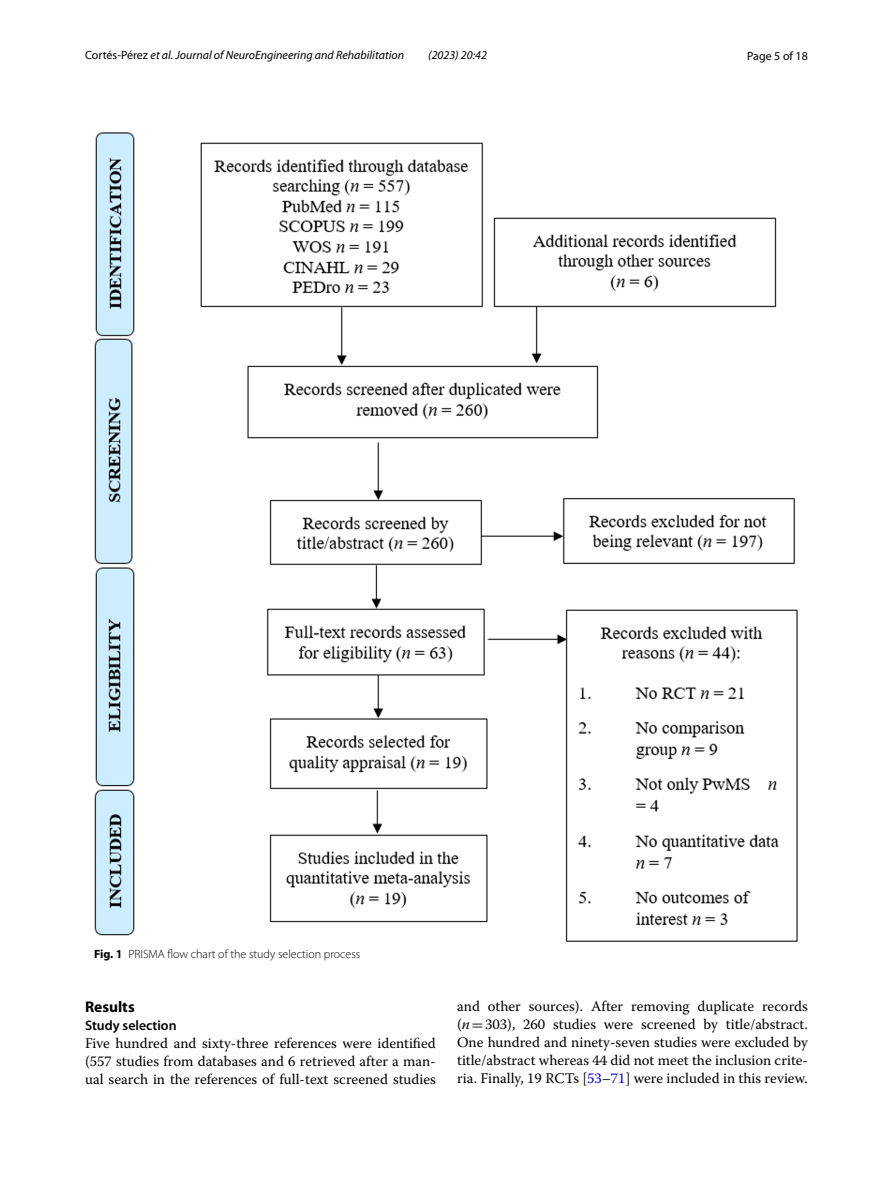
<style>
.page{position:relative;width:893px;height:1187px;background:#fff}
.page>*{position:absolute;margin:0;border:0;box-sizing:border-box;transform-origin:0 0}
.t1{font:700 15.45px "Myriad Pro";color:#000}
.t2{font:14.7px/18px "Warnock Pro";color:#000;text-align:justify}
.t3{font:600 13.8px "Myriad Pro";color:#000}
.t4{font:italic 12px "Myriad Pro";color:#000}
.t5{font:300 12px "Myriad Pro";color:#000}
.t6{font:12px "Myriad Pro";color:#000}
.s1{font-style:normal}
.s2{font-weight:700}
.s3{font-style:italic}
.s4{font-family:"MTSY"}
.s5{color:#00f}
</style>
<div class="page">
<img style="left:94px;top:133px;width:704px;height:809px">
<p class="t4" style="left:85px;top:48px;width:321px"><span class="s1">Cortés‑Pérez</span> et al. Journal of NeuroEngineering and Rehabilitation</p>
<p class="t4" style="left:428px;top:48px;width:60px">(2023) 20:42</p>
<p class="t6" style="left:747px;top:48px;width:62px">Page 5 of 18</p>
<p class="t5" style="left:94px;top:946px;width:268px"><span class="s2">Fig. 1</span> PRISMA flow chart of the study selection process</p>
<p class="t1" style="left:85px;top:996px;width:51px">Results</p>
<p class="t3" style="left:85px;top:1016px;width:93px">Study selection</p>
<p class="t2" style="left:85px;top:1033px;width:352px">Five hundred and sixty-three references were identified (557 studies from databases and 6 retrieved after a man&shy;ual search in the references of full-text screened studies</p>
<p class="t2" style="left:457px;top:996px;width:352px">and other sources). After removing duplicate records (<span class="s3">n</span><span class="s4">=</span>303), 260 studies were screened by title/abstract.<br>One hundred and ninety-seven studies were excluded by title/abstract whereas 44 did not meet the inclusion crite&shy;ria. Finally, 19 RCTs [<span class="s5">53</span>–<span class="s5">71</span>] were included in this review.</p>
</div>
